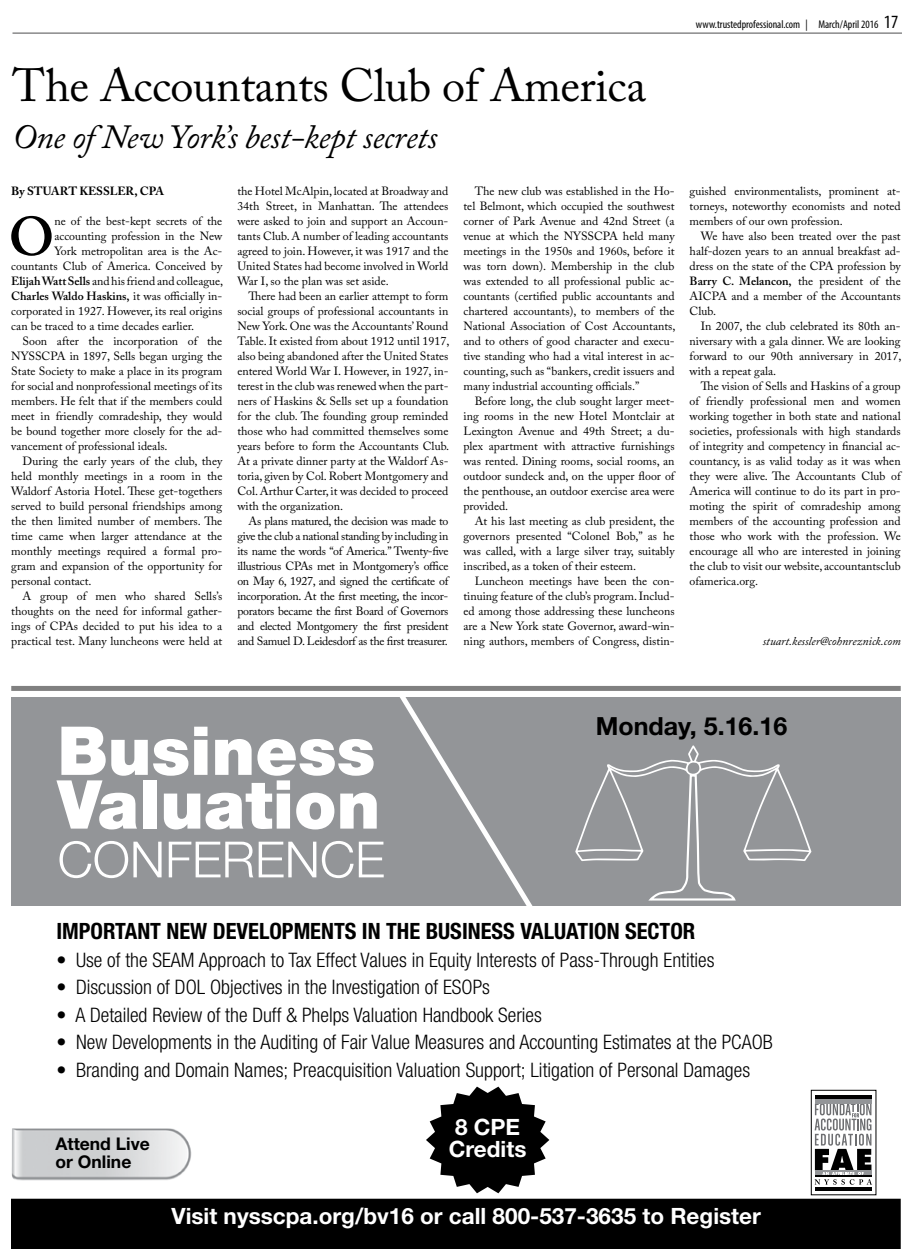
<style>
.page{position:relative;width:912px;height:1260px;background:#fff}
.page>*{position:absolute;margin:0;border:0;box-sizing:border-box;transform-origin:0 0}
.t1{font:900 67.5px/53.8px "Helvetica Neue LT Std";color:#fff}
.t2{font:600 54.12px "Adobe Caslon Pro";color:#000}
.t3{font:300 50px "Helvetica Neue LT Std";color:#fff}
.t4{font:46.25px "Adobe Caslon Pro";letter-spacing:-.01em;color:#000}
.t5{font:italic 33.75px "Adobe Caslon Pro";letter-spacing:-.01em;color:#000}
.t6{font:700 25px "Helvetica Neue LT Std";color:#000}
.t7{font:700 22.5px/22.5px "Helvetica Neue LT Std";color:#fff}
.t8{font:700 condensed 22.5px "Helvetica Neue LT Std";color:#000}
.t9{font:300 condensed 20px "Helvetica Neue LT Std";color:#000}
.t10{font:700 17.5px/17.5px "Helvetica Neue LT Std";color:#000}
.t11{font:11.88px/15px "Adobe Caslon Pro";color:#000;text-align:justify}
.t12{font:600 11.88px "Adobe Caslon Pro";color:#000}
.t13{font:italic 11.88px "Adobe Caslon Pro";color:#000}
.t14{font:700 11.88px "Adobe Caslon Pro";letter-spacing:-.005em;color:#000}
.t15{font:condensed 11.25px "Myriad Pro";color:#000}
.s1{font-size:18.75px}
.s2{font-weight:600}
.s3{font-weight:400}
</style>
<div class="page">
<hr style="left:12px;top:33px;width:889px;height:1px;background:#4d4d4f">
<div style="left:810px;top:1090px;width:66px;height:105px;border:1px solid #000"></div>
<div style="left:11px;top:1199px;width:889px;height:50px;background:#000"></div>
<hr style="left:814px;top:1187px;width:57px;height:4px;background:#000">
<hr style="left:814px;top:1095px;width:57px;height:4px;background:#000">
<div style="left:814px;top:1099px;width:57px;height:5px;background:#939598"></div>
<svg style="left:814px;top:1103px;width:57px;height:82px"></svg>
<div style="left:11px;top:686px;width:889px;height:5px;background:#808080"></div>
<div style="left:11px;top:697px;width:889px;height:209px;background:#939598"></div>
<svg style="left:400px;top:697px;width:133px;height:209px"></svg>
<img style="left:11px;top:1129px;width:181px;height:52px">
<svg style="left:575px;top:745px;width:236px;height:156px"></svg>
<svg style="left:426px;top:1087px;width:123px;height:106px"></svg>
<p class="t15" style="left:695px;top:18px;width:204px">www.trustedprofessional.com | March/April 2016 <span class="s1">17</span></p>
<h3 class="t4" style="left:12px;top:58px;width:635px">The Accountants Club of America</h3>
<h3 class="t5" style="left:12px;top:116px;width:426px">One of New York’s best-kept secrets</h3>
<p class="t14" style="left:11px;top:184px;width:154px">By STUART KESSLER, CPA</p>
<h2 class="t2" style="left:8px;top:205px;width:47px">O</h2>
<p class="t11" style="left:54px;top:213px;width:169px">ne of the best-kept secrets of the</p>
<p class="t11" style="left:463px;top:183px;width:213px;text-indent:11px">The new club was established in the Ho&shy;tel Belmont, which occupied the southwest corner of Park Avenue and 42nd Street (a venue at which the NYSSCPA held many meetings in the 1950s and 1960s, before it was torn down). Membership in the club was extended to all professional public ac&shy;countants (certified public accountants and chartered accountants), to members of the National Association of Cost Accountants, and to others of good character and execu&shy;tive standing who had a vital interest in ac&shy;counting, such as “bankers, credit issuers and many industrial accounting officials.”</p>
<p class="t11" style="left:463px;top:393px;width:212px;text-indent:11px">Before long, the club sought larger meet&shy;ing rooms in the new Hotel Montclair at Lexington Avenue and 49th Street; a du&shy;plex apartment with attractive furnishings was rented. Dining rooms, social rooms, an outdoor sundeck and, on the upper floor of the penthouse, an outdoor exercise area were provided.</p>
<p class="t11" style="left:463px;top:513px;width:212px;text-indent:11px">At his last meeting as club president, the governors presented “Colonel Bob,” as he was called, with a large silver tray, suitably inscribed, as a token of their esteem.</p>
<p class="t11" style="left:463px;top:573px;width:212px;text-indent:11px">Luncheon meetings have been the con&shy;tinuing feature of the club’s program. Includ&shy;ed among those addressing these luncheons are a New York state Governor, award-win&shy;ning authors, members of Congress, distin-</p>
<p class="t11" style="left:237px;top:183px;width:212px">the Hotel McAlpin, located at Broadway and 34th Street, in Manhattan. The attendees were asked to join and support an Accoun&shy;tants Club. A number of leading accountants agreed to join. However, it was 1917 and the United States had become involved in World War I, so the plan was set aside.</p>
<p class="t11" style="left:237px;top:288px;width:213px;text-indent:11px">There had been an earlier attempt to form social groups of professional accountants in New York. One was the Accountants’ Round Table. It existed from about 1912 until 1917, also being abandoned after the United States entered World War I. However, in 1927, in&shy;terest in the club was renewed when the part&shy;ners of Haskins &amp; Sells set up a foundation for the club. The founding group reminded those who had committed themselves some years before to form the Accountants Club.<br>At a private dinner party at the Waldorf As&shy;toria, given by Col. Robert Montgomery and Col. Arthur Carter, it was decided to proceed with the organization.</p>
<p class="t11" style="left:237px;top:513px;width:212px;text-indent:11px">As plans matured, the decision was made to give the club a national standing by including in its name the words “of America.” Twenty-five illustrious CPAs met in Montgomery’s office on May 6, 1927, and signed the certificate of incorporation. At the first meeting, the incor&shy;porators became the first Board of Governors and elected Montgomery the first president and Samuel D. Leidesdorf as the first treasurer.</p>
<p class="t11" style="left:54px;top:228px;width:169px">accounting profession in the New</p>
<p class="t11" style="left:54px;top:243px;width:169px">York metropolitan area is the Ac-</p>
<p class="t11" style="left:11px;top:258px;width:212px">countants Club of America. Conceived by</p>
<p class="t11" style="left:11px;top:273px;width:213px"><span class="s2">Elijah Watt Sells</span> and his friend and colleague,</p>
<p class="t12" style="left:11px;top:289px;width:212px">Charles Waldo Haskins, <span class="s3">it was officially in-</span></p>
<p class="t11" style="left:11px;top:303px;width:212px">corporated in 1927. However, its real origins</p>
<p class="t11" style="left:11px;top:318px;width:184px">can be traced to a time decades earlier.</p>
<p class="t11" style="left:22px;top:333px;width:201px">Soon after the incorporation of the</p>
<p class="t11" style="left:11px;top:348px;width:212px">NYSSCPA in 1897, Sells began urging the</p>
<p class="t11" style="left:11px;top:363px;width:212px">State Society to make a place in its program</p>
<p class="t11" style="left:11px;top:378px;width:212px">for social and nonprofessional meetings of its</p>
<p class="t11" style="left:11px;top:393px;width:212px">members. He felt that if the members could</p>
<p class="t11" style="left:11px;top:408px;width:212px">meet in friendly comradeship, they would</p>
<p class="t11" style="left:11px;top:423px;width:212px">be bound together more closely for the ad-</p>
<p class="t11" style="left:11px;top:438px;width:158px">vancement of professional ideals.</p>
<p class="t11" style="left:22px;top:453px;width:201px">During the early years of the club, they</p>
<p class="t11" style="left:11px;top:468px;width:212px">held monthly meetings in a room in the</p>
<p class="t11" style="left:11px;top:483px;width:212px">Waldorf Astoria Hotel. These get-togethers</p>
<p class="t11" style="left:11px;top:498px;width:212px">served to build personal friendships among</p>
<p class="t11" style="left:11px;top:513px;width:212px">the then limited number of members. The</p>
<p class="t11" style="left:11px;top:528px;width:212px">time came when larger attendance at the</p>
<p class="t11" style="left:11px;top:543px;width:212px">monthly meetings required a formal pro-</p>
<p class="t11" style="left:11px;top:558px;width:212px">gram and expansion of the opportunity for</p>
<p class="t11" style="left:11px;top:573px;width:82px">personal contact.</p>
<p class="t11" style="left:22px;top:588px;width:201px">A group of men who shared Sells’s</p>
<p class="t11" style="left:11px;top:603px;width:212px">thoughts on the need for informal gather-</p>
<p class="t11" style="left:11px;top:618px;width:212px">ings of CPAs decided to put his idea to a</p>
<p class="t11" style="left:11px;top:633px;width:212px">practical test. Many luncheons were held at</p>
<p class="t11" style="left:689px;top:183px;width:212px">guished environmentalists, prominent at&shy;torneys, noteworthy economists and noted members of our own profession.</p>
<p class="t11" style="left:689px;top:228px;width:212px;text-indent:11px">We have also been treated over the past half-dozen years to an annual breakfast ad&shy;dress on the state of the CPA profession by <span class="s2">Barry C. Melancon,</span> the president of the AICPA and a member of the Accountants Club.</p>
<p class="t11" style="left:689px;top:318px;width:213px;text-indent:11px">In 2007, the club celebrated its 80th an&shy;niversary with a gala dinner. We are looking forward to our 90th anniversary in 2017, with a repeat gala.</p>
<p class="t11" style="left:689px;top:378px;width:212px;text-indent:11px">The vision of Sells and Haskins of a group of friendly professional men and women working together in both state and national societies, professionals with high standards of integrity and competency in financial ac&shy;countancy, is as valid today as it was when they were alive. The Accountants Club of America will continue to do its part in pro&shy;moting the spirit of comradeship among members of the accounting profession and those who work with the profession. We encourage all who are interested in joining the club to visit our website, accountantsclub ofamerica.org.</p>
<p class="t13" style="left:762px;top:634px;width:139px">stuart.kessler@cohnreznick.com</p>
<h1 class="t1" style="left:58px;top:724px;width:324px">Business<br>Valuation</h1>
<h3 class="t3" style="left:58px;top:829px;width:329px">CONFERENCE</h3>
<h3 class="t6" style="left:595px;top:710px;width:193px">Monday, 5.16.16</h3>
<h3 class="t8" style="left:56px;top:918px;width:640px">IMPORTANT NEW DEVELOPMENTS IN THE BUSINESS VALUATION SECTOR</h3>
<h3 class="t9" style="left:56px;top:948px;width:659px">• Use of the SEAM Approach to Tax Effect Values in Equity Interests of Pass-Through Entities</h3>
<h3 class="t9" style="left:56px;top:976px;width:435px">• Discussion of DOL Objectives in the Investigation of ESOPs</h3>
<h3 class="t9" style="left:56px;top:1003px;width:487px">• A Detailed Review of the Duff &amp; Phelps Valuation Handbook Series</h3>
<h3 class="t9" style="left:56px;top:1031px;width:717px">• New Developments in the Auditing of Fair Value Measures and Accounting Estimates at the PCAOB</h3>
<h3 class="t9" style="left:56px;top:1058px;width:695px">• Branding and Domain Names; Preacquisition Valuation Support; Litigation of Personal Damages</h3>
<h3 class="t10" style="left:55px;top:1135px;width:96px">Attend Live or Online</h3>
<h3 class="t7" style="left:449px;top:1115px;width:79px">8 CPE<br>Credits</h3>
<h3 class="t7" style="left:171px;top:1204px;width:590px">Visit nysscpa.org/bv16 or call 800-537-3635 to Register</h3>
</div>
